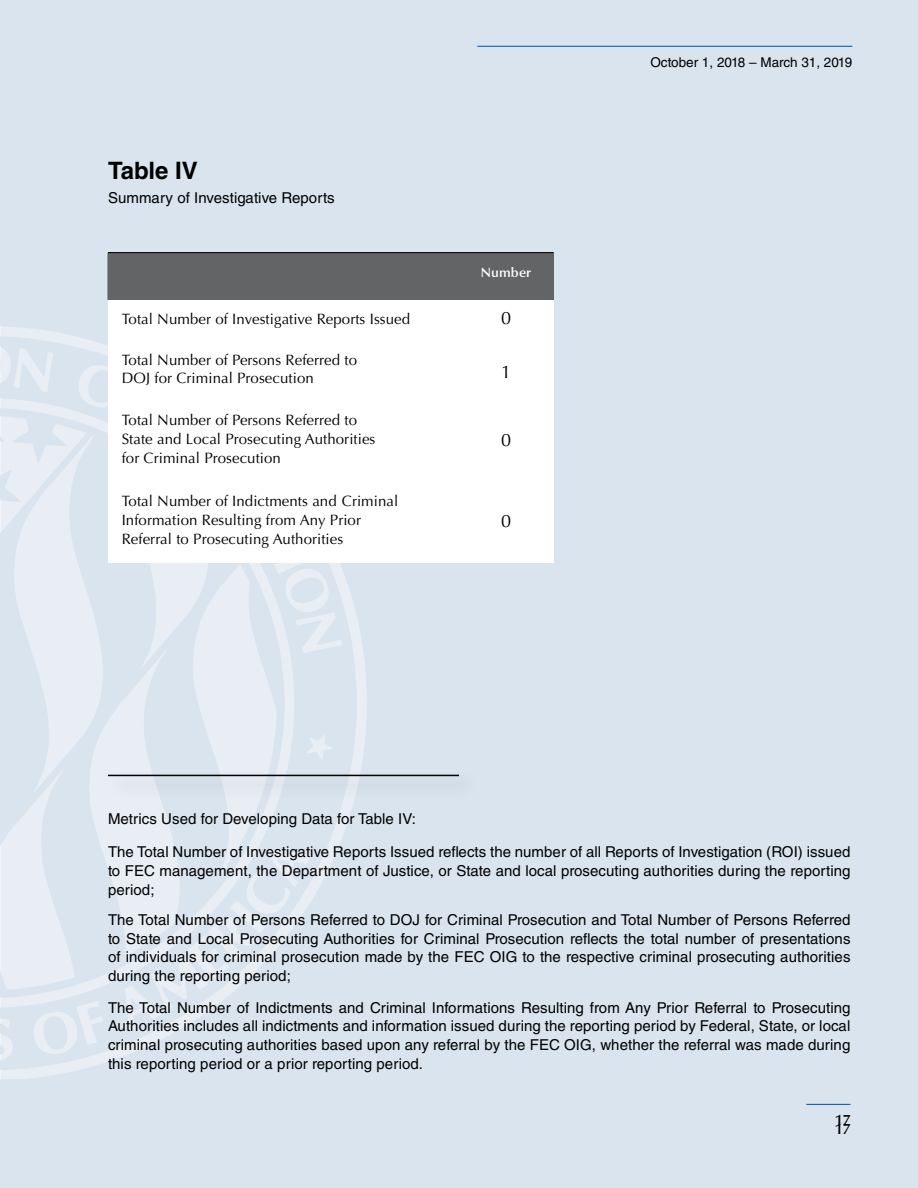
<style>
.page{position:relative;width:918px;height:1188px;background:#d9e4ee}
.page>*{position:absolute;margin:0;border:0;box-sizing:border-box;transform-origin:0 0}
.t1{font:700 24px "Helvetica LT Std";letter-spacing:-.005em;color:#000}
.t2{font:18px "Optima LT Std";color:#000}
.t3{font:15px/18.8px "Helvetica LT Std";letter-spacing:.005em;color:#000;text-align:justify}
.t4{font:15px/18.8px "Optima LT Std";letter-spacing:.005em;color:#000}
.t5{font:600 15px "Optima LT Std";color:#000}
.t6{font:13.5px "Helvetica LT Std";color:#000}
.t7{font:600 13.5px "Optima LT Std";letter-spacing:.005em;color:#fff}
.s1{font-style:inherit}
</style>
<div class="page">
<hr style="left:806px;top:1104px;width:44px;height:1px;background:#0054a4">
<hr style="left:477px;top:46px;width:375px;height:1px;background:#0054a4">
<svg style="left:342px;top:570px;width:25px;height:266px"></svg>
<svg style="left:0;top:326px;width:342px;height:753px"></svg>
<div style="left:108px;top:300px;width:351px;height:40px;background:#fff"></div>
<div style="left:459px;top:300px;width:94px;height:40px;background:#fff"></div>
<div style="left:108px;top:340px;width:351px;height:61px;background:#fff"></div>
<div style="left:459px;top:340px;width:94px;height:61px;background:#fff"></div>
<div style="left:108px;top:401px;width:351px;height:81px;background:#fff"></div>
<div style="left:459px;top:401px;width:94px;height:81px;background:#fff"></div>
<div style="left:108px;top:482px;width:351px;height:81px;background:#fff"></div>
<div style="left:459px;top:482px;width:94px;height:81px;background:#fff"></div>
<div style="left:108px;top:253px;width:351px;height:47px;background:#636466"></div>
<div style="left:459px;top:253px;width:94px;height:47px;background:#636466"></div>
<hr style="left:108px;top:252px;width:351px;height:1px;background:#000">
<hr style="left:459px;top:252px;width:94px;height:1px;background:#000">
<div style="left:105px;top:769px;width:376px;height:32px;background:#000;opacity:.35"></div>
<hr style="left:108px;top:775px;width:351px;height:1px;background:#000">
<h1 class="t1" style="left:108px;top:156px;width:91px">Table <span class="s1">IV</span></h1>
<p class="t3" style="left:108px;top:188px;width:228px">Summary of Investigative Reports</p>
<p class="t7" style="left:481px;top:264px;width:52px">Number</p>
<p class="t4" style="left:122px;top:310px;width:290px">Total Number of Investigative Reports Issued</p>
<p class="t2" style="left:501px;top:307px;width:12px">0</p>
<p class="t4" style="left:122px;top:350px;width:237px">Total Number of Persons Referred to<br>DOJ for Criminal Prosecution</p>
<p class="t2" style="left:501px;top:361px;width:12px">1</p>
<p class="t4" style="left:122px;top:411px;width:255px">Total Number of Persons Referred to<br>State and Local Prosecuting Authorities</p>
<p class="t4" style="left:122px;top:449px;width:161px">for Criminal Prosecution</p>
<p class="t4" style="left:122px;top:492px;width:278px">Total Number of Indictments and Criminal<br>Information Resulting from Any Prior</p>
<p class="t4" style="left:122px;top:530px;width:223px">Referral to Prosecuting Authorities</p>
<p class="t2" style="left:501px;top:429px;width:12px">0</p>
<p class="t2" style="left:501px;top:510px;width:12px">0</p>
<p class="t6" style="left:650px;top:54px;width:203px">October 1, 2018 – March 31, 2019</p>
<p class="t3" style="left:108px;top:809px;width:310px">Metrics Used for Developing Data for Table IV:</p>
<p class="t3" style="left:108px;top:843px;width:744px">The Total Number of Investigative Reports Issued refects the number of all Reports of Investigation (ROI) issued to FEC management, the Department of Justice, or State and local prosecuting authorities during the reporting period;</p>
<p class="t3" style="left:108px;top:910px;width:744px">The Total Number of Persons Referred to DOJ for Criminal Prosecution and Total Number of Persons Referred to State and Local Prosecuting Authorities for Criminal Prosecution refects the total number of presentations of individuals for criminal prosecution made by the FEC OIG to the respective criminal prosecuting authorities during the reporting period;</p>
<p class="t3" style="left:108px;top:998px;width:744px">The Total Number of Indictments and Criminal Informations Resulting from Any Prior Referral to Prosecuting Authorities includes all indictments and information issued during the reporting period by Federal, State, or local criminal prosecuting authorities based upon any referral by the FEC OIG, whether the referral was made during this reporting period or a prior reporting period.</p>
<p class="t5" style="left:835px;top:1111px;width:17px">17</p>
<p class="t5" style="left:835px;top:1120px;width:17px">17</p>
</div>
